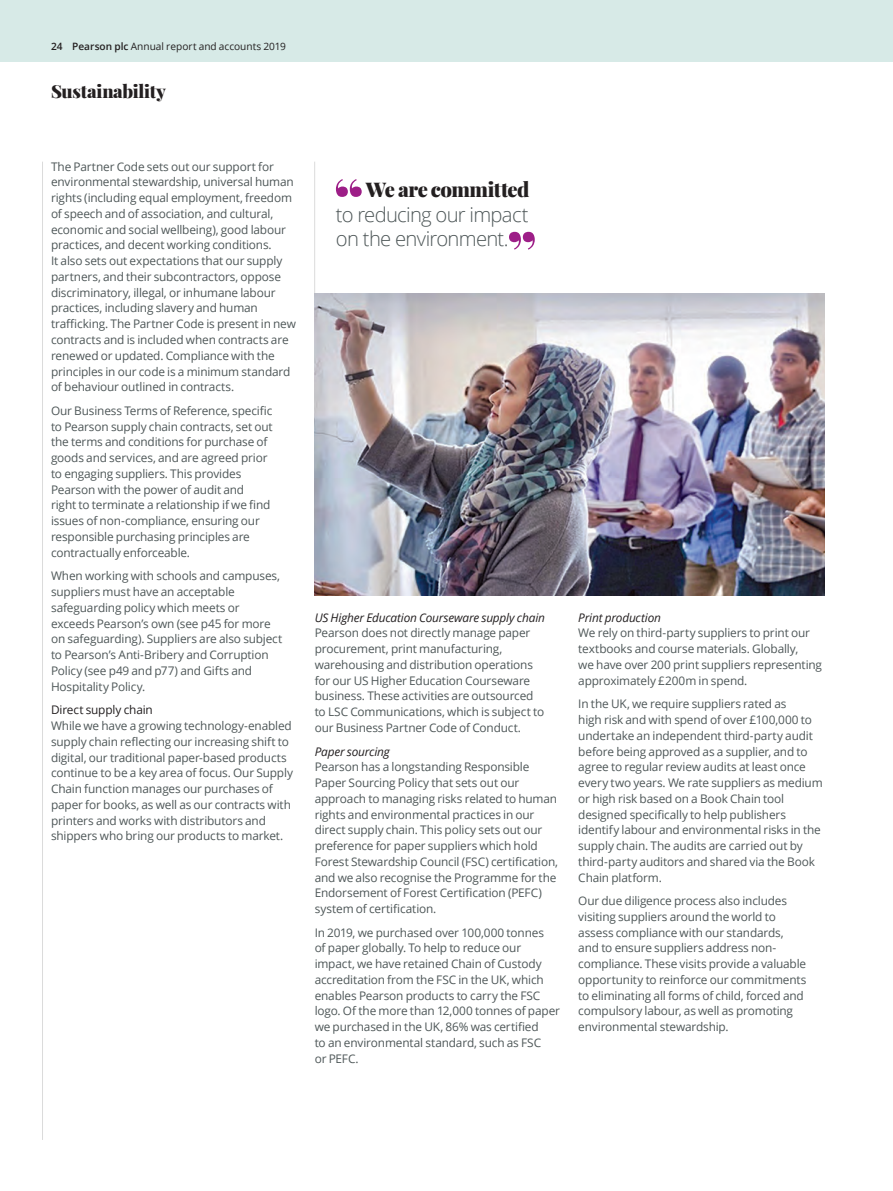
<style>
.page{position:relative;width:893px;height:1191px;background:#fff}
.page>*{position:absolute;margin:0;border:0;box-sizing:border-box;transform-origin:0 0}
.Pullout_Heading{font:300 20.25px/24.3px "Open Sans";letter-spacing:-.035em;color:#4e5758;text-align:justify}
.Page_SubTitle_Contin{font:900 18px "Playfair Display";letter-spacing:-.015em;color:#231f20}
.Bodytext{font:11.85px/15.8px "Open Sans";letter-spacing:-.015em;color:#4e5758}
.Heading_4{font:italic 11.85px "Open Sans";letter-spacing:-.015em;color:#231f20}
.Heading_3{font:11.85px "Open Sans";letter-spacing:-.015em;color:#231f20}
.t1{font:10.2px "Open Sans";color:#231f20}
.s1{font-weight:600}
.s2{font-family:"Playfair Display";font-weight:900;color:#231f20}
</style>
<div class="page">
<hr style="left:314px;top:162px;width:1px;height:131px;background:#dbdbdb">
<svg style="left:336px;top:179px;width:26px;height:18px"></svg>
<svg style="left:509px;top:232px;width:26px;height:18px"></svg>
<img style="left:315px;top:293px;width:510px;height:302px">
<hr style="left:42px;top:162px;width:1px;height:978px;background:#dbdbdb">
<div style="left:0;top:0;width:893px;height:62px;background:#d7eae7"></div>
<p class="t1" style="left:51px;top:40px;width:236px"><span class="s1">24 Pearson plc</span> Annual report and accounts 2019</p>
<p class="Page_SubTitle_Contin" style="left:51px;top:77px;width:116px">Sustainability</p>
<p class="Bodytext" style="left:51px;top:158px;width:247px">The Partner Code sets out our support for environmental stewardship, universal human rights (including equal employment, freedom of speech and of association, and cultural, economic and social wellbeing), good labour practices, and decent working conditions.<br>It also sets out expectations that our supply partners, and their subcontractors, oppose discriminatory, illegal, or inhumane labour practices, including slavery and human trafficking. The Partner Code is present in new contracts and is included when contracts are renewed or updated. Compliance with the principles in our code is a minimum standard of behaviour outlined in contracts.</p>
<p class="Bodytext" style="left:51px;top:402px;width:223px">Our Business Terms of Reference, specific to Pearson supply chain contracts, set out the terms and conditions for purchase of goods and services, and are agreed prior to engaging suppliers. This provides Pearson with the power of audit and<br>right to terminate a relationship if we find issues of non-compliance, ensuring our responsible purchasing principles are contractually enforceable.</p>
<p class="Bodytext" style="left:51px;top:568px;width:233px">When working with schools and campuses, suppliers must have an acceptable safeguarding policy which meets or exceeds Pearson’s own (see p45 for more on safeguarding). Suppliers are also subject to Pearson’s Anti-Bribery and Corruption Policy (see p49 and p77) and Gifts and Hospitality Policy.</p>
<p class="Heading_3" style="left:51px;top:702px;width:103px">Direct supply chain</p>
<p class="Bodytext" style="left:51px;top:717px;width:243px">While we have a growing technology-enabled supply chain reflecting our increasing shift to digital, our traditional paper-based products continue to be a key area of focus. Our Supply Chain function manages our purchases of paper for books, as well as our contracts with printers and works with distributors and shippers who bring our products to market.</p>
<p class="Pullout_Heading" style="left:336px;top:177px;width:195px;text-indent:30px"><span class="s2">We are committed </span>to reducing our impact on the environment.</p>
<p class="Heading_4" style="left:315px;top:609px;width:232px">US Higher Education Courseware supply chain</p>
<p class="Bodytext" style="left:315px;top:625px;width:231px">Pearson does not directly manage paper procurement, print manufacturing, warehousing and distribution operations for our US Higher Education Courseware business. These activities are outsourced to LSC Communications, which is subject to our Business Partner Code of Conduct.</p>
<p class="Heading_4" style="left:315px;top:743px;width:77px">Paper sourcing</p>
<p class="Bodytext" style="left:315px;top:758px;width:245px">Pearson has a longstanding Responsible Paper Sourcing Policy that sets out our approach to managing risks related to human rights and environmental practices in our direct supply chain. This policy sets out our preference for paper suppliers which hold Forest Stewardship Council (FSC) certification, and we also recognise the Programme for the Endorsement of Forest Certification (PEFC) system of certification.</p>
<p class="Bodytext" style="left:315px;top:924px;width:247px">In 2019, we purchased over 100,000 tonnes<br>of paper globally. To help to reduce our impact, we have retained Chain of Custody accreditation from the FSC in the UK, which enables Pearson products to carry the FSC logo. Of the more than 12,000 tonnes of paper we purchased in the UK, 86% was certified<br>to an environmental standard, such as FSC<br>or PEFC.</p>
<p class="Heading_4" style="left:578px;top:609px;width:84px">Print production</p>
<p class="Bodytext" style="left:578px;top:625px;width:245px">We rely on third-party suppliers to print our textbooks and course materials. Globally,<br>we have over 200 print suppliers representing approximately £200m in spend.</p>
<p class="Bodytext" style="left:578px;top:695px;width:246px">In the UK, we require suppliers rated as<br>high risk and with spend of over £100,000 to undertake an independent third-party audit before being approved as a supplier, and to agree to regular review audits at least once every two years. We rate suppliers as medium or high risk based on a Book Chain tool designed specifically to help publishers identify labour and environmental risks in the supply chain. The audits are carried out by third-party auditors and shared via the Book Chain platform.</p>
<p class="Bodytext" style="left:578px;top:892px;width:230px">Our due diligence process also includes visiting suppliers around the world to assess compliance with our standards, and to ensure suppliers address non&shy;compliance. These visits provide a valuable opportunity to reinforce our commitments to eliminating all forms of child, forced and compulsory labour, as well as promoting environmental stewardship.</p>
</div>
